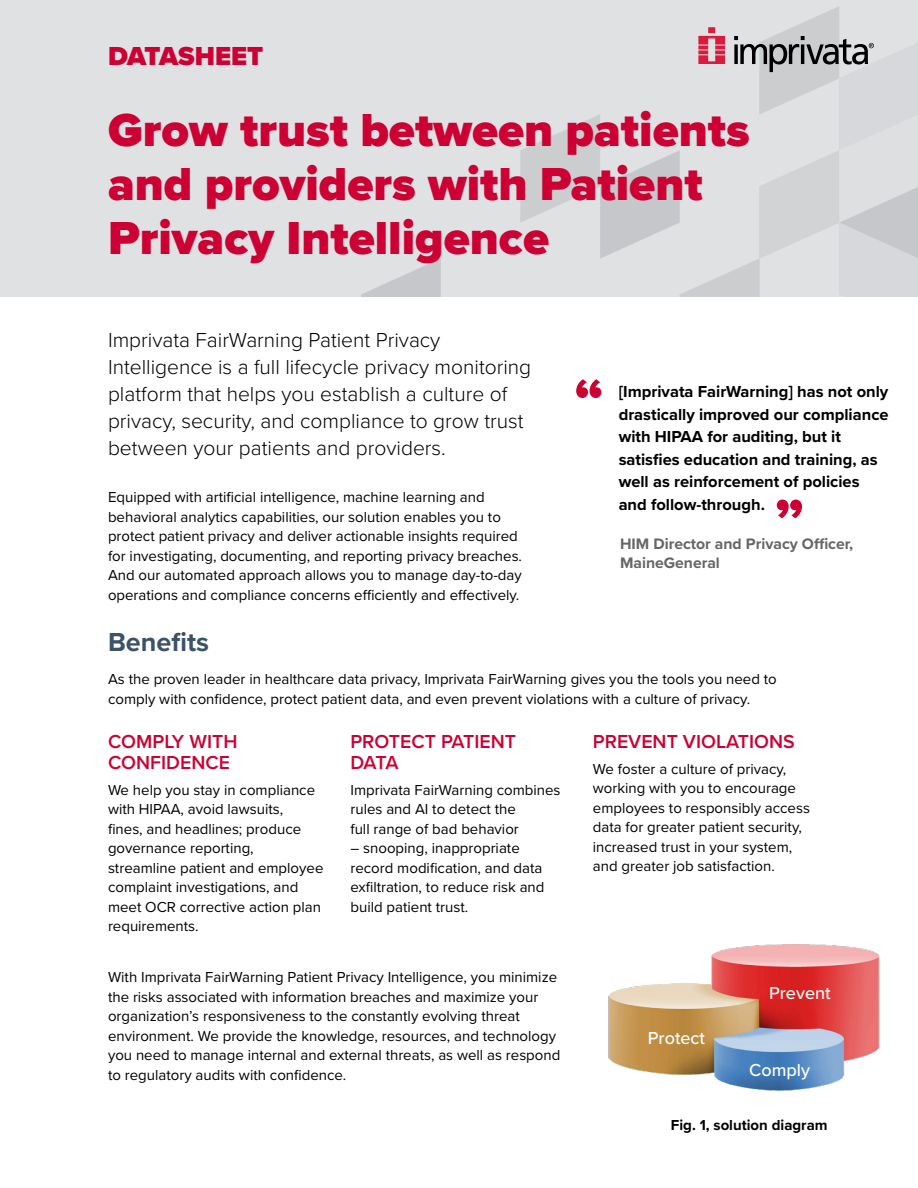
<style>
.page{position:relative;width:918px;height:1188px;background:#fff}
.page>*{position:absolute;margin:0;border:0;box-sizing:border-box;transform-origin:0 0}
.t1{font:900 54px "Proxima Nova";color:#c03}
.t2{font:900 48px/54px "Proxima Nova";color:#c03}
.t3{font:900 27px "Proxima Nova";color:#c03}
.t4{font:700 27px "Proxima Nova";color:#3b5269}
.t5{font:300 21px/27px "Proxima Nova";color:#000}
.t6{font:600 19.5px/21px "Proxima Nova";color:#c03}
.t7{font:500 18px "Proxima Nova";color:#fff}
.t8{font:700 16.5px/22.5px "Proxima Nova";color:#000}
.t9{font:700 15.75px/19.5px "Proxima Nova";color:#666}
.t10{font:15px/19.5px "Proxima Nova";color:#000}
.t11{font:700 15px "Proxima Nova";color:#000}
</style>
<div class="page">
<svg style="left:0;top:0;width:918px;height:297px;background:#dddee0"></svg>
<svg style="left:698px;top:27px;width:27px;height:37px"></svg>
<svg style="left:734px;top:36px;width:140px;height:36px;background:#9c9c9e"></svg>
<img style="left:608px;top:944px;width:272px;height:147px">
<h3 class="t3" style="left:108px;top:36px;width:157px">DATASHEET</h3>
<h2 class="t2" style="left:108px;top:103px;width:643px">Grow trust between patients and providers with Patient<br>Privacy Intelligence</h2>
<h3 class="t5" style="left:108px;top:325px;width:425px">Imprivata FairWarning Patient Privacy Intelligence is a full lifecycle privacy monitoring platform that helps you establish a culture of privacy, security, and compliance to grow trust between your patients and providers.</h3>
<p class="t10" style="left:108px;top:487px;width:416px">Equipped with artificial intelligence, machine learning and behavioral analytics capabilities, our solution enables you to protect patient privacy and deliver actionable insights required for investigating, documenting, and reporting privacy breaches.<br>And our automated approach allows you to manage day-to-day operations and compliance concerns efficiently and effectively.</p>
<h1 class="t1" style="left:575px;top:358px;width:30px">“</h1>
<p class="t8" style="left:619px;top:380px;width:272px">[Imprivata FairWarning] has not only drastically improved our compliance with HIPAA for auditing, but it satisfies education and training, as well as reinforcement of policies and follow-through.</p>
<h1 class="t1" style="left:775px;top:478px;width:30px">”</h1>
<p class="t9" style="left:620px;top:533px;width:235px">HIM Director and Privacy Officer,<br>MaineGeneral</p>
<h3 class="t4" style="left:108px;top:622px;width:103px">Benefits</h3>
<p class="t10" style="left:108px;top:669px;width:670px">As the proven leader in healthcare data privacy, Imprivata FairWarning gives you the tools you need to comply with confidence, protect patient data, and even prevent violations with a culture of privacy.</p>
<h3 class="t6" style="left:108px;top:730px;width:131px">COMPLY WITH<br>CONFIDENCE</h3>
<p class="t10" style="left:108px;top:779px;width:217px">We help you stay in compliance with HIPAA, avoid lawsuits,<br>fines, and headlines; produce governance reporting, streamline patient and employee complaint investigations, and meet OCR corrective action plan requirements.</p>
<h3 class="t6" style="left:350px;top:730px;width:167px">PROTECT PATIENT<br>DATA</h3>
<p class="t10" style="left:350px;top:779px;width:212px">Imprivata FairWarning combines rules and AI to detect the<br>full range of bad behavior</p>
<p class="t10" style="left:350px;top:838px;width:196px">– snooping, inappropriate record modification, and data exfiltration, to reduce risk and build patient trust.</p>
<p class="t10" style="left:108px;top:967px;width:454px">With Imprivata FairWarning Patient Privacy Intelligence, you minimize the risks associated with information breaches and maximize your organization’s responsiveness to the constantly evolving threat environment. We provide the knowledge, resources, and technology you need to manage internal and external threats, as well as respond to regulatory audits with confidence.</p>
<h3 class="t6" style="left:593px;top:730px;width:203px">PREVENT VIOLATIONS</h3>
<p class="t10" style="left:593px;top:758px;width:219px">We foster a culture of privacy, working with you to encourage employees to responsibly access data for greater patient security, increased trust in your system, and greater job satisfaction.</p>
<p class="t7" style="left:648px;top:1025px;width:59px">Protect</p>
<p class="t7" style="left:769px;top:980px;width:63px">Prevent</p>
<p class="t7" style="left:749px;top:1056px;width:62px">Comply</p>
<p class="t11" style="left:671px;top:1114px;width:158px">Fig. 1, solution diagram</p>
</div>
